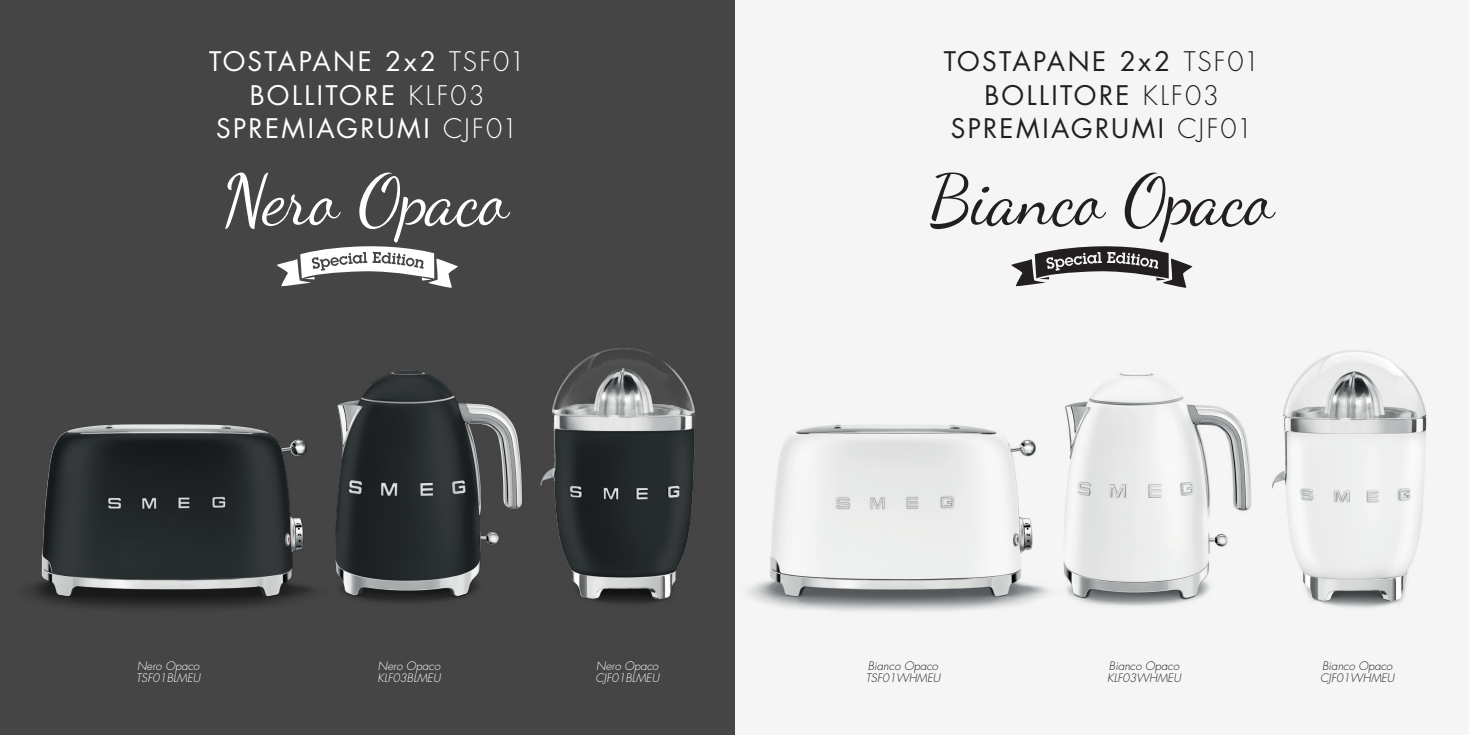
<style>
.page{position:relative;width:1469px;height:735px;background:#fff}
.page>*{position:absolute;margin:0;border:0;box-sizing:border-box;transform-origin:0 0}
.t1{font:70px "Dancing Script OT";color:#231f20}
.t2{font:70px "Dancing Script OT";letter-spacing:-.005em;color:#fff}
.t3{font:26.25px/33.2px "Futura Std";letter-spacing:.09em;color:#231f20;text-align:center}
.t4{font:26.25px/33.2px "Futura Std";letter-spacing:.09em;color:#fff;text-align:center}
.t5{font:italic 300 11.38px/12.2px "Futura Std";color:#231f20}
.t6{font:italic 300 11.38px/12.2px "Futura Std";color:#fff}
.s1{font-weight:300}
</style>
<div class="page">
<div style="left:734px;top:0;width:734px;height:734px;background:#f5f5f6"></div>
<div style="left:0;top:0;width:734px;height:734px;background:#454545"></div>
<img style="left:1074px;top:598px;width:125px;height:8px">
<img style="left:773px;top:444px;width:291px;height:168px">
<img style="left:1064px;top:373px;width:150px;height:225px">
<img style="left:773px;top:424px;width:262px;height:172px">
<img style="left:1214px;top:350px;width:213px;height:258px">
<img style="left:572px;top:298px;width:201px;height:359px">
<img style="left:30px;top:555px;width:261px;height:53px">
<img style="left:291px;top:370px;width:281px;height:233px">
<img style="left:335px;top:370px;width:163px;height:226px">
<img style="left:42px;top:424px;width:264px;height:172px">
<svg style="left:1011px;top:246px;width:182px;height:42px"></svg>
<svg style="left:277px;top:246px;width:181px;height:42px"></svg>
<h2 class="t4" style="left:209px;top:45px;width:317px">TOSTAPANE 2x2 <span class="s1">TSF01<br></span>BOLLITORE <span class="s1">KLF03<br></span>SPREMIAGRUMI <span class="s1">CJF01</span></h2>
<h1 class="t2" style="left:225px;top:158px;width:286px">Nero Opaco</h1>
<p class="t6" style="left:136px;top:659px;width:66px">Nero Opaco<br>TSF01BLMEU</p>
<p class="t6" style="left:595px;top:659px;width:65px">Nero Opaco<br>CJF01BLMEU</p>
<p class="t6" style="left:377px;top:659px;width:64px">Nero Opaco<br>KLF03BLMEU</p>
<h2 class="t3" style="left:943px;top:45px;width:317px">TOSTAPANE 2x2 <span class="s1">TSF01<br></span>BOLLITORE <span class="s1">KLF03<br></span>SPREMIAGRUMI <span class="s1">CJF01</span></h2>
<h1 class="t1" style="left:928px;top:158px;width:347px">Bianco Opaco</h1>
<p class="t5" style="left:865px;top:659px;width:76px">Bianco Opaco<br>TSF01WHMEU</p>
<p class="t5" style="left:1107px;top:659px;width:75px">Bianco Opaco<br>KLF03WHMEU</p>
<p class="t5" style="left:1320px;top:659px;width:76px">Bianco Opaco<br>CJF01WHMEU</p>
</div>
